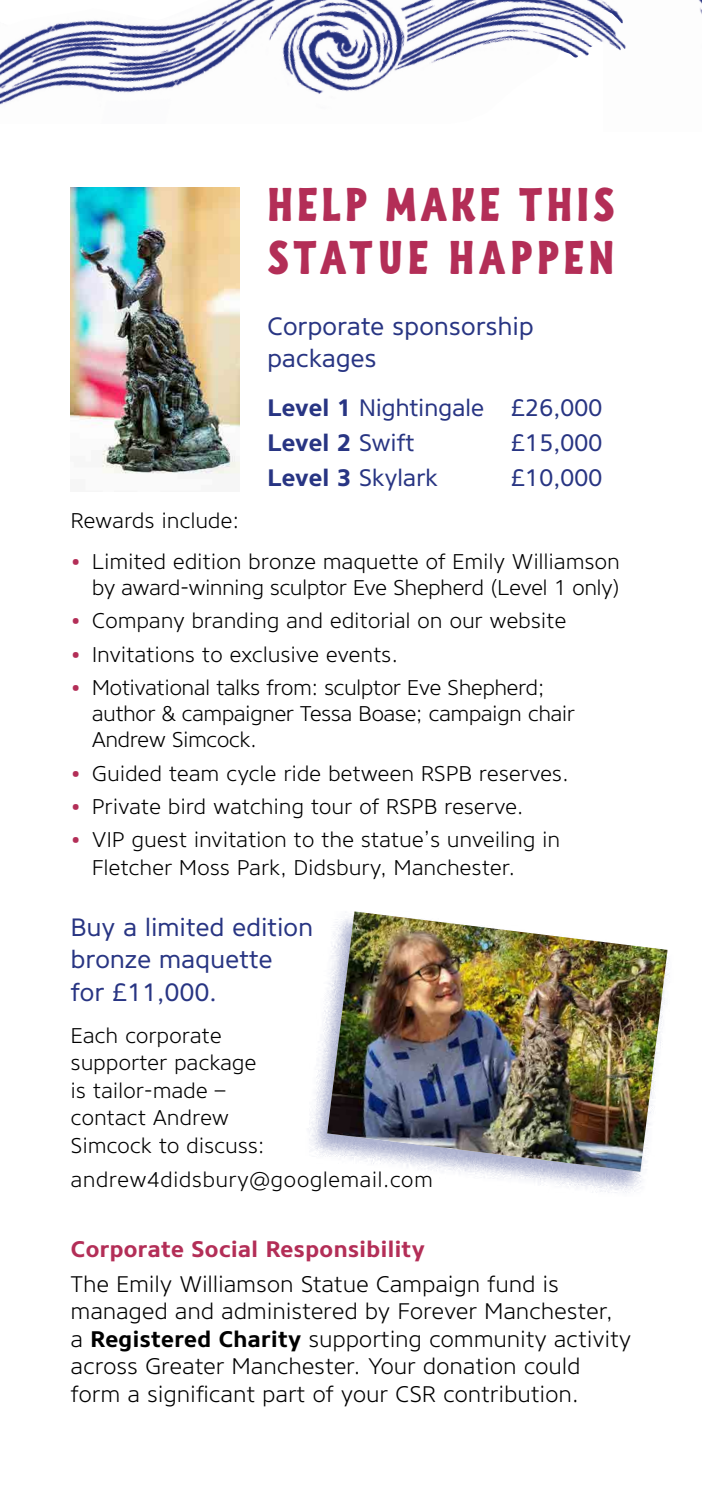
<style>
.page{position:relative;width:702px;height:1489px;background:#fff}
.page>*{position:absolute;margin:0;border:0;box-sizing:border-box;transform-origin:0 0}
.t1{font:47.5px/52.5px "Photo Wall Poster Sans";letter-spacing:.08em;color:#b32e57}
.t2{font:25px/32.5px "Core Sans N45";letter-spacing:.015em;color:#283583}
.t3{font:23.75px "Core Sans N45";letter-spacing:.01em;color:#283583}
.t4{font:700 23.75px "Core Sans N65";letter-spacing:.005em;color:#283583}
.t5{font:300 22.5px/27.5px "Core Sans N35";letter-spacing:.02em;color:#000}
.t6{font:700 22.5px "Core Sans N65";letter-spacing:.02em;color:#b32e57}
.t7{font:300 21.25px/27.5px "Core Sans N35";letter-spacing:.02em;color:#000}
.t8{font:300 21.25px/26.2px "Core Sans N35";color:#000}
.t9{font:300 21.25px "Core Sans N35";letter-spacing:.04em;color:#000}
.s1{font-family:"Core Sans N65";font-weight:700}
.s2{font-family:"Core Sans N45";font-weight:400}
.s3{font-family:"Core Sans N65";font-weight:700;color:#b32e57}
</style>
<div class="page">
<img style="left:0;top:0;width:626px;height:105px">
<img style="left:71px;top:188px;width:168px;height:286px">
<div style="left:305px;top:909px;width:368px;height:287px;background:#283583;opacity:.4"></div>
<img style="left:327px;top:911px;width:340px;height:260px">
<h1 class="t1" style="left:267px;top:177px;width:348px">HELP MAKE THIS<br>STATUE HAPPEN</h1>
<p class="t2" style="left:267px;top:310px;width:268px">Corporate sponsorship packages</p>
<p class="t3" style="left:267px;top:392px;width:336px"><span class="s1">Level 1</span> Nightingale £26,000</p>
<p class="t4" style="left:267px;top:427px;width:148px">Level 2 <span class="s2">Swift</span></p>
<p class="t3" style="left:511px;top:427px;width:93px">£15,000</p>
<p class="t3" style="left:267px;top:462px;width:172px"><span class="s1">Level 3</span> Skylark</p>
<p class="t3" style="left:511px;top:462px;width:93px">£10,000</p>
<p class="t7" style="left:71px;top:507px;width:169px">Rewards include:</p>
<p class="t7" style="left:71px;top:548px;width:550px;line-height:26.2px;text-align:right"><span class="s3">•</span> Limited edition bronze maquette of Emily Williamson by award-winning sculptor Eve Shepherd (Level 1 only)</p>
<p class="t7" style="left:71px;top:607px;width:497px"><span class="s3">•</span> Company branding and editorial on our website</p>
<p class="t7" style="left:71px;top:640px;width:328px"><span class="s3">•</span> Invitations to exclusive events.</p>
<p class="t8" style="left:92px;top:674px;width:484px;text-indent:-21px"><span class="s3">•</span> Motivational talks from: sculptor Eve Shepherd; author &amp; campaigner Tessa Boase; campaign chair<br>Andrew Simcock.</p>
<p class="t7" style="left:71px;top:759px;width:499px"><span class="s3">•</span> Guided team cycle ride between RSPB reserves.</p>
<p class="t7" style="left:71px;top:793px;width:454px"><span class="s3">•</span> Private bird watching tour of RSPB reserve.</p>
<p class="t7" style="left:92px;top:826px;width:469px;text-indent:-21px"><span class="s3">•</span> VIP guest invitation to the statue’s unveiling in<br>Fletcher Moss Park, Didsbury, Manchester.</p>
<p class="t2" style="left:71px;top:910px;width:244px">Buy a limited edition bronze maquette<br>for £11,000.</p>
<p class="t7" style="left:71px;top:1021px;width:195px">Each corporate supporter package is tailor-made – contact Andrew<br>Simcock to discuss:</p>
<p class="t9" style="left:71px;top:1165px;width:363px">andrew4didsbury@googlemail.com</p>
<p class="t6" style="left:71px;top:1234px;width:355px">Corporate Social Responsibility</p>
<p class="t5" style="left:71px;top:1270px;width:561px">The Emily Williamson Statue Campaign fund is managed and administered by Forever Manchester,<br>a <span class="s1">Registered Charity</span> supporting community activity across Greater Manchester. Your donation could form a significant part of your CSR contribution.</p>
</div>
